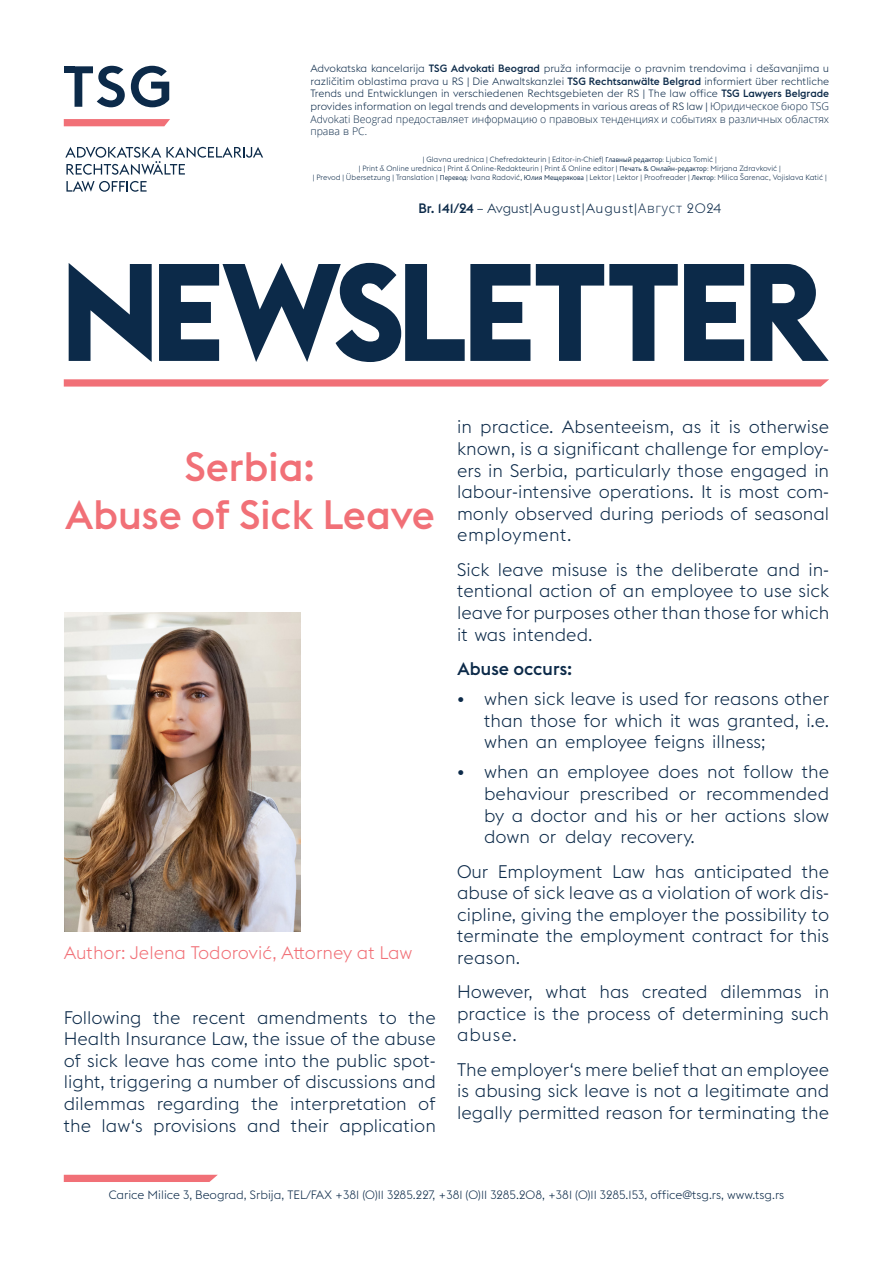
<style>
.page{position:relative;width:893px;height:1263px;background:#fff}
.page>*{position:absolute;margin:0;border:0;box-sizing:border-box;transform-origin:0 0}
.t1{font:700 136.5px "Euclid Flex";letter-spacing:-.04em;color:#0c2a49}
.t2{font:500 40.5px "Euclid Flex";color:#f17077}
.t3{font:300 18px/21.6px "Euclid Flex";color:#0c2a49;text-align:justify}
.t4{font:300 18px "Euclid Flex";color:#f17077}
.t5{font:500 18px "Euclid Flex";color:#0c2a49}
.t6{font:300 13.5px "Euclid Flex";letter-spacing:.055em;color:#0c2a49}
.t7{font:300 12px "Euclid Flex";color:#0c2a49}
.t8{font:300 10.5px/12.6px "Euclid Flex";color:#0c2a49;text-align:justify}
.t9{font:300 7.5px "Euclid Flex";color:#0c2a49}
.s1{font-weight:500}
.s2{font-family:"Open Sans"}
.s3{font-family:"Bliss Pro"}
</style>
<div class="page">
<svg style="left:65px;top:147px;width:198px;height:28px"></svg>
<svg style="left:66px;top:181px;width:81px;height:11px"></svg>
<div style="left:64px;top:66px;width:11px;height:7px;background:#0c2a49"></div>
<svg style="left:64px;top:119px;width:106px;height:7px"></svg>
<svg style="left:75px;top:66px;width:50px;height:41px"></svg>
<svg style="left:131px;top:66px;width:38px;height:41px"></svg>
<svg style="left:64px;top:1175px;width:154px;height:7px"></svg>
<img style="left:64px;top:612px;width:236px;height:319px">
<svg style="left:64px;top:379px;width:765px;height:8px"></svg>
<p class="t8" style="left:310px;top:62px;width:520px">Advokatska kancelarija <span class="s1">TSG Advokati Beograd</span> pruža informacije o pravnim trendovima i dešavanjima u različitim oblastima prava u RS | Die Anwaltskanzlei <span class="s1">TSG Rechtsanwälte Belgrad</span> informiert über rechtliche Trends und Entwicklungen in verschiedenen Rechtsgebieten der RS | The law office <span class="s1">TSG Lawyers Belgrade </span>provides information on legal trends and developments in various areas of RS law | <span class="s2">Юридическое бюро TSG Advokati Beograd предоставляет информацию о правовых тенденциях и событиях в различных областях права в РС</span><span class="s3">.</span></p>
<p class="t9" style="left:423px;top:155px;width:296px">| Glavna urednica | Chefredakteurin | Editor-in-Chief| <span class="s3">Главный редактор:</span> Ljubica Tomić |</p>
<p class="t9" style="left:359px;top:164px;width:424px">| Print &amp; Online urednica | Print &amp; Online-Redakteurin | Print &amp; Online editor | <span class="s3">Печать &amp; Oнлайн-редактор:</span> Mirjana Zdravković |</p>
<p class="t9" style="left:313px;top:173px;width:515px">| Prevod | Übersetzung | Translation | <span class="s3">Перевод:</span> Ivana Radović, <span class="s3">Юлия Мещерякова</span> | Lektor | Lektor | Proofreader | <span class="s3">Лектор:</span> Milica Šarenac, Vojislava Katić |</p>
<p class="t6" style="left:419px;top:200px;width:304px"><span class="s1">Br. 141/24</span> – Avgust|August|August|<span class="s2">Август</span> 2024</p>
<p class="t1" style="left:60px;top:234px;width:769px">NEWSLETTER</p>
<p class="t2" style="left:185px;top:443px;width:132px">Serbia:</p>
<p class="t2" style="left:65px;top:492px;width:372px">Abuse of Sick Leave</p>
<p class="t4" style="left:64px;top:942px;width:350px">Author: Jelena Todorović, Attorney at Law</p>
<p class="t3" style="left:64px;top:1006px;width:374px">Following the recent amendments to the Health Insurance Law, the issue of the abuse of sick leave has come into the public spot&shy;light, triggering a number of discussions and dilemmas regarding the interpretation of the law‘s provisions and their application</p>
<p class="t3" style="left:457px;top:416px;width:374px">in practice. Absenteeism, as it is otherwise known, is a significant challenge for employ&shy;ers in Serbia, particularly those engaged in labour-intensive operations. It is most com&shy;monly observed during periods of seasonal employment.</p>
<p class="t3" style="left:457px;top:559px;width:374px">Sick leave misuse is the deliberate and in&shy;tentional action of an employee to use sick leave for purposes other than those for which it was intended.</p>
<p class="t5" style="left:457px;top:658px;width:117px">Abuse occurs:</p>
<p class="t3" style="left:484px;top:688px;width:347px;text-indent:-27px">• when sick leave is used for reasons other than those for which it was granted, i.e. when an employee feigns illness;</p>
<p class="t3" style="left:484px;top:761px;width:347px;text-indent:-27px">• when an employee does not follow the behaviour prescribed or recommended by a doctor and his or her actions slow down or delay recovery.</p>
<p class="t3" style="left:457px;top:860px;width:374px">Our Employment Law has anticipated the abuse of sick leave as a violation of work dis&shy;cipline, giving the employer the possibility to terminate the employment contract for this reason.</p>
<p class="t3" style="left:457px;top:981px;width:374px">However, what has created dilemmas in practice is the process of determining such abuse.</p>
<p class="t3" style="left:457px;top:1059px;width:374px">The employer‘s mere belief that an employee is abusing sick leave is not a legitimate and legally permitted reason for terminating the</p>
<p class="t7" style="left:109px;top:1188px;width:677px">Carice Milice 3, Beograd, Srbija, TEL/FAX +381 (0)11 3285.227, +381 (0)11 3285.208, +381 (0)11 3285.153, office@tsg.rs, www.tsg.rs</p>
</div>
